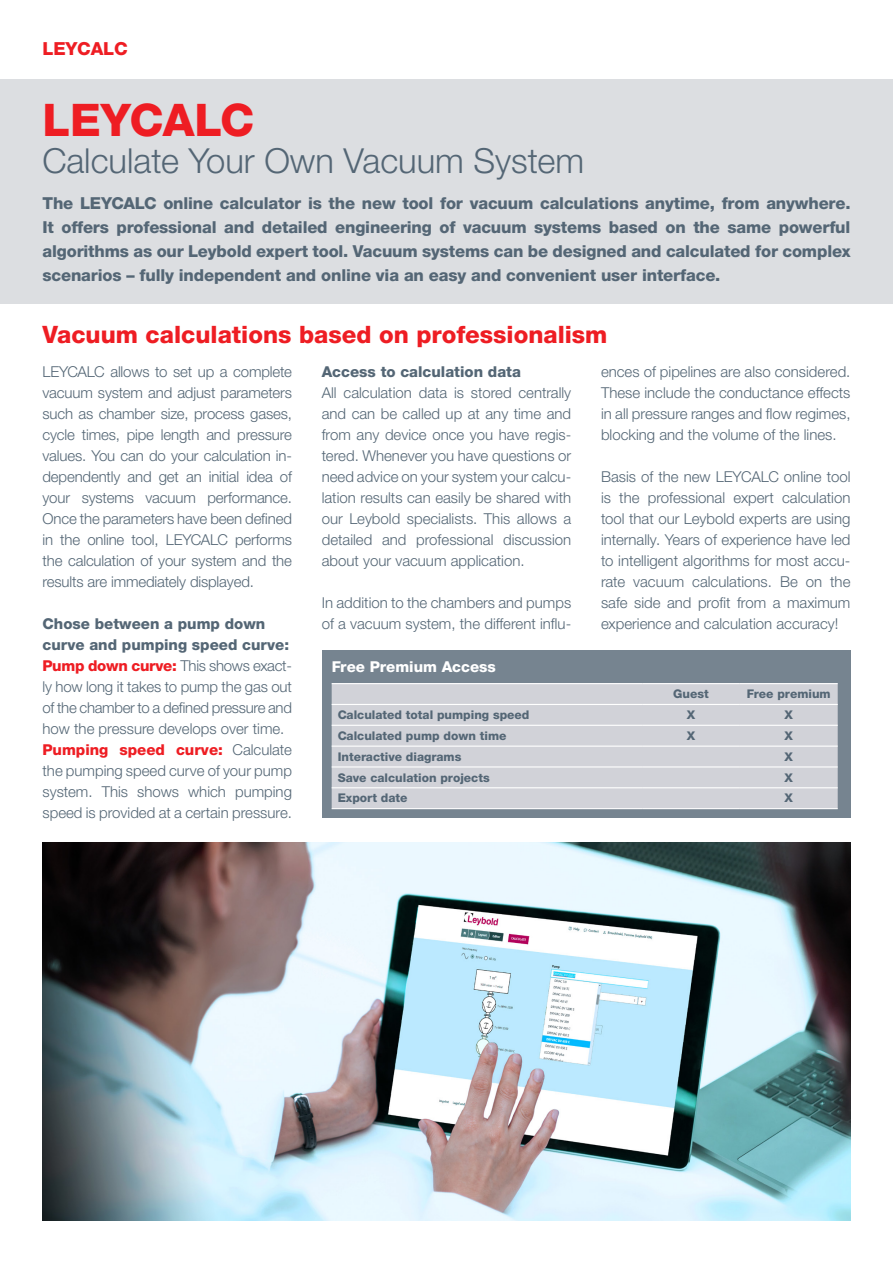
<style>
.page{position:relative;width:893px;height:1263px;background:#fff}
.page>*{position:absolute;margin:0;border:0;box-sizing:border-box;transform-origin:0 0}
.t1{font:800 45px "Helvetica Neue LTW1 G";letter-spacing:-.01em;color:#ee1d23}
.t2{font:300 34.5px "Helvetica Neue LTW1 G";color:#546675}
.t3{font:800 24px "Helvetica Neue LTW1 G";color:#ee1d23}
.Introtext_Headline{font:800 18px "Helvetica Neue LTW1 G";letter-spacing:-.01em;color:#ee1d23}
.t4{font:800 16.5px/24px "Helvetica Neue LTW1 G";letter-spacing:-.01em;color:#546675;text-align:justify}
.t5{font:300 15px/21px "Helvetica Neue LTW1 G";color:#546675;text-align:justify}
.t6{font:800 15px/21px "Helvetica Neue LTW1 G";color:#546675}
.t7{font:800 15px "Helvetica Neue LTW1 G";color:#fff}
.t8{font:800 12px "Helvetica Neue LTW1 G";color:#546675}
.s1{font-weight:800;color:#ee1d23}
</style>
<div class="page">
<div style="left:0;top:79px;width:893px;height:224px;background:#dcdee1"></div>
<div style="left:322px;top:651px;width:528px;height:167px;background:#768490"></div>
<div style="left:332px;top:684px;width:506px;height:124px;background:#d1d2d8"></div>
<hr style="left:332px;top:683px;width:310px;height:1px;background:#fff">
<hr style="left:642px;top:683px;width:98px;height:1px;background:#fff">
<hr style="left:740px;top:683px;width:98px;height:1px;background:#fff">
<hr style="left:332px;top:704px;width:310px;height:1px;background:#fff">
<hr style="left:642px;top:704px;width:98px;height:1px;background:#fff">
<hr style="left:740px;top:704px;width:98px;height:1px;background:#fff">
<hr style="left:332px;top:725px;width:310px;height:1px;background:#fff">
<hr style="left:642px;top:725px;width:98px;height:1px;background:#fff">
<hr style="left:740px;top:725px;width:98px;height:1px;background:#fff">
<hr style="left:332px;top:745px;width:310px;height:2px;background:#fff">
<hr style="left:642px;top:745px;width:98px;height:2px;background:#fff">
<hr style="left:740px;top:745px;width:98px;height:2px;background:#fff">
<hr style="left:332px;top:766px;width:310px;height:1px;background:#fff">
<hr style="left:642px;top:766px;width:98px;height:1px;background:#fff">
<hr style="left:740px;top:766px;width:98px;height:1px;background:#fff">
<hr style="left:332px;top:787px;width:310px;height:1px;background:#fff">
<hr style="left:642px;top:787px;width:98px;height:1px;background:#fff">
<hr style="left:740px;top:787px;width:98px;height:1px;background:#fff">
<hr style="left:332px;top:808px;width:310px;height:1px;background:#fff">
<hr style="left:642px;top:808px;width:98px;height:1px;background:#fff">
<hr style="left:740px;top:808px;width:98px;height:1px;background:#fff">
<img style="left:43px;top:842px;width:807px;height:378px">
<p class="Introtext_Headline" style="left:43px;top:38px;width:87px">LEYCALC</p>
<p class="t1" style="left:43px;top:93px;width:213px">LEYCALC</p>
<p class="t2" style="left:43px;top:140px;width:543px">Calculate Your Own Vacuum System</p>
<p class="t4" style="left:43px;top:191px;width:809px">The LEYCALC online calculator is the new tool for vacuum calculations anytime, from anywhere.<br>It offers professional and detailed engineering of vacuum systems based on the same powerful algorithms as our Leybold expert tool. Vacuum systems can be designed and calculated for complex scenarios – fully independent and online via an easy and convenient user interface.</p>
<p class="t3" style="left:43px;top:320px;width:566px">Vacuum calculations based on professionalism</p>
<p class="t6" style="left:322px;top:361px;width:201px">Access to calculation data</p>
<p class="t5" style="left:322px;top:382px;width:251px">All calculation data is stored centrally and can be called up at any time and from any device once you have regis&shy;tered. Whenever you have questions or need advice on your system your calcu&shy;lation results can easily be shared with our Leybold specialists. This allows a detailed and professional discussion about your vacuum application.</p>
<p class="t5" style="left:322px;top:592px;width:251px">In addition to the chambers and pumps of a vacuum system, the different influ-</p>
<p class="t5" style="left:43px;top:361px;width:251px">LEYCALC allows to set up a complete vacuum system and adjust parameters such as chamber size, process gases, cycle times, pipe length and pressure values. You can do your calculation in&shy;dependently and get an initial idea of your systems vacuum performance.<br>Once the parameters have been defined in the online tool, LEYCALC performs the calculation of your system and the results are immediately displayed.</p>
<p class="t6" style="left:43px;top:613px;width:248px">Chose between a pump down curve and pumping speed curve:</p>
<p class="t5" style="left:43px;top:655px;width:251px"><span class="s1">Pump down curve:</span> This shows exact&shy;ly how long it takes to pump the gas out of the chamber to a defined pressure and how the pressure develops over time.</p>
<p class="t5" style="left:43px;top:739px;width:251px"><span class="s1">Pumping speed curve:</span> Calculate the pumping speed curve of your pump system. This shows which pumping speed is provided at a certain pressure.</p>
<p class="t5" style="left:601px;top:361px;width:251px">ences of pipelines are also considered.<br>These include the conductance effects in all pressure ranges and flow regimes, blocking and the volume of the lines.</p>
<p class="t5" style="left:601px;top:466px;width:251px">Basis of the new LEYCALC online tool is the professional expert calculation tool that our Leybold experts are using internally. Years of experience have led to intelligent algorithms for most accu&shy;rate vacuum calculations. Be on the safe side and profit from a maximum experience and calculation accuracy!</p>
<p class="t7" style="left:332px;top:657px;width:166px">Free Premium Access</p>
<p class="t8" style="left:673px;top:687px;width:37px">Guest</p>
<p class="t8" style="left:747px;top:687px;width:85px">Free premium</p>
<p class="t8" style="left:338px;top:708px;width:193px">Calculated total pumping speed</p>
<p class="t8" style="left:687px;top:708px;width:10px">X</p>
<p class="t8" style="left:785px;top:708px;width:10px">X</p>
<p class="t8" style="left:338px;top:728px;width:170px">Calculated pump down time</p>
<p class="t8" style="left:687px;top:728px;width:10px">X</p>
<p class="t8" style="left:785px;top:728px;width:10px">X</p>
<p class="t8" style="left:338px;top:749px;width:125px">Interactive diagrams</p>
<p class="t8" style="left:785px;top:749px;width:10px">X</p>
<p class="t8" style="left:338px;top:770px;width:154px">Save calculation projects</p>
<p class="t8" style="left:785px;top:770px;width:10px">X</p>
<p class="t8" style="left:338px;top:791px;width:71px">Export date</p>
<p class="t8" style="left:785px;top:791px;width:10px">X</p>
</div>
